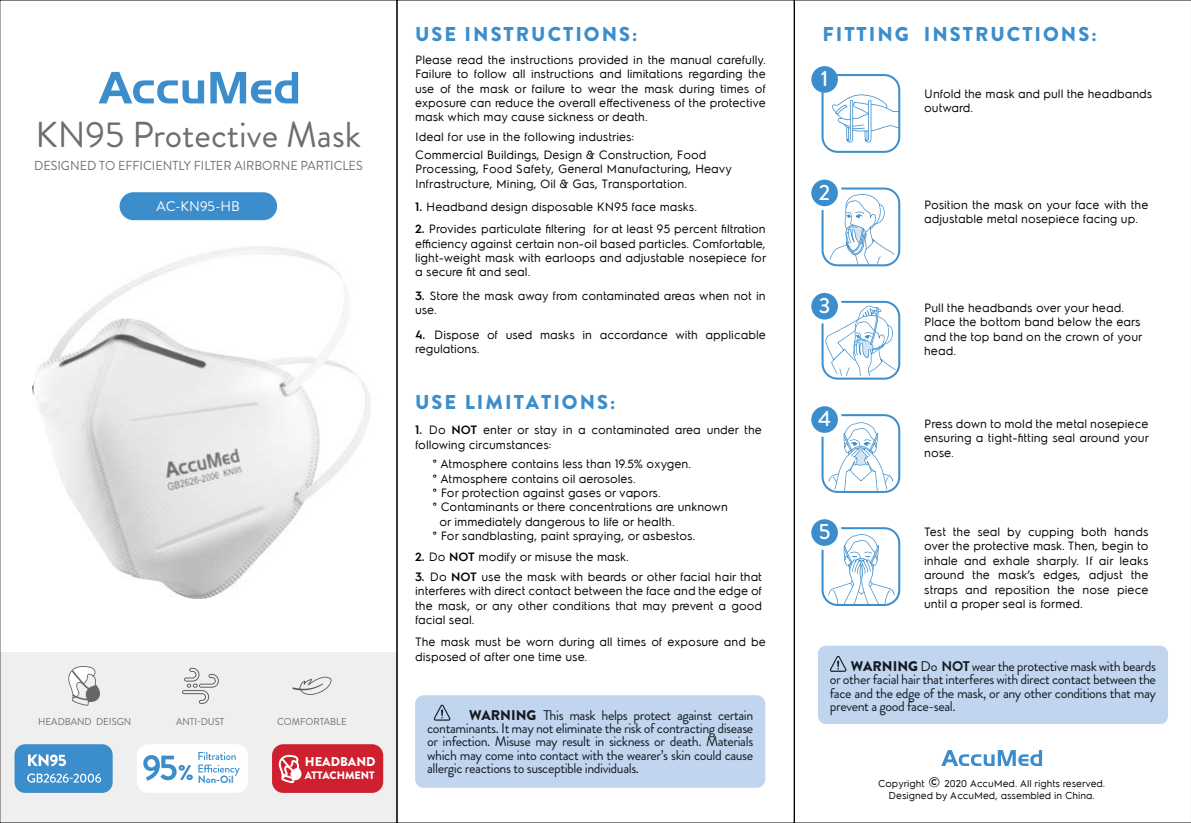
<style>
.page{position:relative;width:1191px;height:823px;background:#fff}
.page>*{position:absolute;margin:0;border:0;box-sizing:border-box;transform-origin:0 0}
.t1{font:36px "Brandon Grotesque";color:#706d72}
.t2{font:500 22px "Brandon Grotesque";color:#fff}
.t3{font:900 20px "Brandon Grotesque";letter-spacing:.1em;color:#3b8dcb}
.t4{font:14px/13.4px "Brandon Grotesque";letter-spacing:-.03em;color:#151a22;text-align:justify}
.t5{font:14px "Brandon Grotesque";color:#fff}
.t6{font:13px "Brandon Grotesque";color:#706d72;scale:.96 1}
.t7{font:900 12.8px "Brandon Grotesque";color:#fff}
.t8{font:12px/14.4px "Efev 2";color:#000}
.t9{font:900 10.8px "Brandon Grotesque";color:#fff}
.t10{font:700 10.6px "Brandon Grotesque";letter-spacing:-.01em;color:#3b8dcb}
.t11{font:10px/12px "Efev 2";color:#000;text-align:center}
.t12{font:10px "Brandon Grotesque";color:#706d72;scale:.96 1}
.s1{font-weight:700}
.s2{font-weight:900}
.s3{font-size:14px}
</style>
<div class="page">
<div style="left:0;top:652px;width:397px;height:170px;background:#efefef"></div>
<svg style="left:182px;top:667px;width:37px;height:36px"></svg>
<svg style="left:292px;top:676px;width:39px;height:18px"></svg>
<svg style="left:941px;top:750px;width:101px;height:15px"></svg>
<div style="left:818px;top:645px;width:350px;height:78px;background:#c1d6ee;border-radius:8px"></div>
<svg style="left:830px;top:655px;width:16px;height:16px"></svg>
<div style="left:415px;top:694px;width:350px;height:93px;background:#c1d6ee;border-radius:9px"></div>
<svg style="left:433px;top:704px;width:17px;height:16px"></svg>
<svg style="left:99px;top:72px;width:105px;height:31px"></svg>
<svg style="left:210px;top:72px;width:88px;height:31px"></svg>
<div style="left:120px;top:192px;width:157px;height:28px;background:#3b8dcb;border-radius:14px"></div>
<img style="left:32px;top:246px;width:339px;height:352px">
<div style="left:15px;top:743px;width:98px;height:49px;background:#3b8dcb;border-radius:11px"></div>
<svg style="left:28px;top:754px;width:38px;height:11px"></svg>
<svg style="left:27px;top:773px;width:74px;height:9px"></svg>
<div style="left:137px;top:743px;width:111px;height:49px;background:#fff;border-radius:11px"></div>
<svg style="left:143px;top:752px;width:97px;height:28px"></svg>
<div style="left:272px;top:743px;width:111px;height:49px;background:#cf202f;border-radius:11px"></div>
<svg style="left:277px;top:743px;width:25px;height:50px"></svg>
<svg style="left:68px;top:666px;width:32px;height:39px"></svg>
<svg style="left:809px;top:64px;width:31px;height:31px"></svg>
<div style="left:807px;top:62px;width:35px;height:35px;border:4px solid #fff;border-radius:50%"></div>
<svg style="left:831px;top:94px;width:66px;height:48px"></svg>
<div style="left:821px;top:74px;width:79px;height:79px;border:2px solid #3b8dcb;border-radius:15px"></div>
<svg style="left:827px;top:194px;width:67px;height:71px"></svg>
<div style="left:821px;top:187px;width:79px;height:79px;border:2px solid #3b8dcb;border-radius:15px"></div>
<div style="left:809px;top:177px;width:31px;height:31px;background:#3b8dcb;border-radius:50%"></div>
<div style="left:807px;top:175px;width:35px;height:35px;border:4px solid #fff;border-radius:50%"></div>
<svg style="left:825px;top:305px;width:72px;height:71px"></svg>
<div style="left:821px;top:301px;width:79px;height:78px;border:2px solid #3b8dcb;border-radius:15px"></div>
<div style="left:809px;top:291px;width:31px;height:30px;background:#3b8dcb;border-radius:50%"></div>
<div style="left:807px;top:289px;width:35px;height:34px;border:4px solid #fff;border-radius:50%"></div>
<svg style="left:828px;top:422px;width:65px;height:69px"></svg>
<div style="left:821px;top:414px;width:79px;height:78px;border:2px solid #3b8dcb;border-radius:15px"></div>
<div style="left:809px;top:404px;width:31px;height:30px;background:#3b8dcb;border-radius:50%"></div>
<div style="left:807px;top:402px;width:35px;height:34px;border:4px solid #fff;border-radius:50%"></div>
<svg style="left:828px;top:533px;width:67px;height:72px"></svg>
<div style="left:821px;top:527px;width:79px;height:78px;border:2px solid #3b8dcb;border-radius:15px"></div>
<div style="left:809px;top:517px;width:31px;height:30px;background:#3b8dcb;border-radius:50%"></div>
<div style="left:807px;top:515px;width:35px;height:34px;border:4px solid #fff;border-radius:50%"></div>
<h1 class="t1" style="left:36px;top:109px;width:327px">KN95 Protective Mask</h1>
<p class="t6" style="left:34px;top:157px;width:344px">DESIGNED TO EFFICIENTLY FILTER AIRBORNE PARTICLES</p>
<p class="t5" style="left:157px;top:197px;width:85px">AC-KN95-HB</p>
<p class="t12" style="left:38px;top:714px;width:98px">HEADBAND DEISGN</p>
<p class="t12" style="left:176px;top:714px;width:52px">ANTI-DUST</p>
<p class="t12" style="left:277px;top:714px;width:74px">COMFORTABLE</p>
<p class="t10" style="left:198px;top:771px;width:37px">Non-Oil</p>
<p class="t7" style="left:305px;top:752px;width:72px">HEADBAND</p>
<p class="t9" style="left:305px;top:767px;width:71px">ATTACHMENT</p>
<h3 class="t3" style="left:415px;top:20px;width:224px">USE INSTRUCTIONS:</h3>
<p class="t8" style="left:415px;top:51px;width:352px;text-align:justify">Please read the instructions provided in the manual carefully.<br>Failure to follow all instructions and limitations regarding the use of the mask or failure to wear the mask during times of exposure can reduce the overall effectiveness of the protective mask which may cause sickness or death.</p>
<p class="t8" style="left:415px;top:128px;width:221px">Ideal for use in the following industries:</p>
<p class="t8" style="left:415px;top:146px;width:318px">Commercial Buildings, Design &amp; Construction, Food<br>Processing, Food Safety, General Manufacturing, Heavy<br>Infrastructure, Mining, Oil &amp; Gas, Transportation.</p>
<p class="t8" style="left:415px;top:198px;width:283px"><span class="s1">1.</span> Headband design disposable KN95 face masks.</p>
<p class="t8" style="left:415px;top:221px;width:353px;text-align:justify"><span class="s1">2.</span> Provides particulate filtering for at least 95 percent filtration efficiency against certain non-oil based particles. Comfortable, light-weight mask with earloops and adjustable nosepiece for a secure fit and seal.</p>
<p class="t8" style="left:415px;top:287px;width:352px"><span class="s1">3.</span> Store the mask away from contaminated areas when not in use.</p>
<p class="t8" style="left:415px;top:326px;width:352px"><span class="s1">4.</span> Dispose of used masks in accordance with applicable regulations.</p>
<h3 class="t3" style="left:415px;top:388px;width:202px">USE LIMITATIONS:</h3>
<p class="t8" style="left:415px;top:422px;width:348px"><span class="s1">1.</span> Do <span class="s1">NOT</span> enter or stay in a contaminated area under the following circumstances:</p>
<p class="t8" style="left:432px;top:456px;width:260px">° Atmosphere contains less than 19.5% oxygen.</p>
<p class="t8" style="left:432px;top:470px;width:205px">° Atmosphere contains oil aerosoles.</p>
<p class="t8" style="left:432px;top:484px;width:230px">° For protection against gases or vapors.</p>
<p class="t8" style="left:432px;top:499px;width:297px">° Contaminants or there concentrations are unknown</p>
<p class="t8" style="left:439px;top:513px;width:237px">or immediately dangerous to life or health.</p>
<p class="t8" style="left:432px;top:528px;width:264px">° For sandblasting, paint spraying, or asbestos.</p>
<p class="t8" style="left:415px;top:548px;width:215px"><span class="s1">2.</span> Do <span class="s1">NOT</span> modify or misuse the mask.</p>
<p class="t8" style="left:415px;top:568px;width:348px;text-align:justify"><span class="s1">3.</span> Do <span class="s1">NOT</span> use the mask with beards or other facial hair that interferes with direct contact between the face and the edge of the mask, or any other conditions that may prevent a good facial seal.</p>
<p class="t8" style="left:415px;top:633px;width:352px">The mask must be worn during all times of exposure and be disposed of after one time use.</p>
<p class="t4" style="left:427px;top:707px;width:328px;text-indent:42px"><span class="s2">WARNING</span> This mask helps protect against certain contaminants. It may not eliminate the risk of contracting disease or infection. Misuse may result in sickness or death. Materials which may come into contact with the wearer’s skin could cause allergic reactions to susceptible individuals.</p>
<h3 class="t3" style="left:822px;top:20px;width:275px">FITTING INSTRUCTIONS:</h3>
<h2 class="t2" style="left:821px;top:63px;width:9px">1</h2>
<h2 class="t2" style="left:819px;top:177px;width:13px">2</h2>
<h2 class="t2" style="left:818px;top:290px;width:13px">3</h2>
<h2 class="t2" style="left:818px;top:403px;width:15px">4</h2>
<h2 class="t2" style="left:818px;top:516px;width:13px">5</h2>
<p class="t8" style="left:924px;top:86px;width:230px">Unfold the mask and pull the headbands outward.</p>
<p class="t8" style="left:924px;top:197px;width:226px">Position the mask on your face with the adjustable metal nosepiece facing up.</p>
<p class="t8" style="left:924px;top:299px;width:220px">Pull the headbands over your head.<br>Place the bottom band below the ears and the top band on the crown of your head.</p>
<p class="t8" style="left:924px;top:415px;width:226px;text-align:justify">Press down to mold the metal nosepiece ensuring a tight-fitting seal around your nose.</p>
<p class="t8" style="left:924px;top:523px;width:226px;text-align:justify">Test the seal by cupping both hands over the protective mask. Then, begin to inhale and exhale sharply. If air leaks around the mask’s edges, adjust the straps and reposition the nose piece until a proper seal is formed.</p>
<p class="t4" style="left:830px;top:659px;width:328px;text-indent:21px"><span class="s2">WARNING</span> Do <span class="s1">NOT</span> wear the protective mask with beards or other facial hair that interferes with direct contact between the face and the edge of the mask, or any other conditions that may prevent a good face-seal.</p>
<p class="t11" style="left:878px;top:776px;width:229px">Copyright <span class="s3">©</span> 2020 AccuMed. All rights reserved.<br>Designed by AccuMed, assembled in China.</p>
</div>
